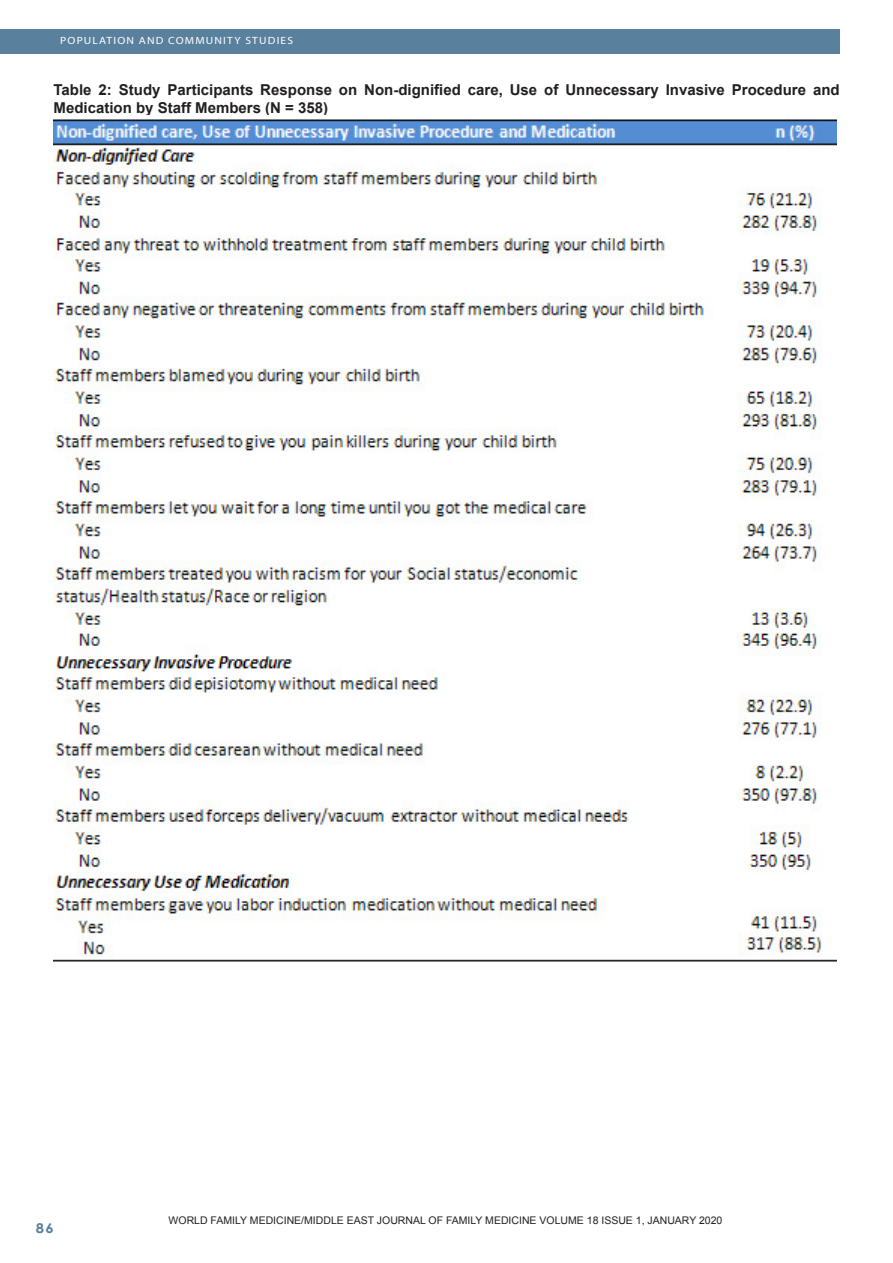
<style>
.page{position:relative;width:893px;height:1263px;background:#fff}
.page>*{position:absolute;margin:0;border:0;box-sizing:border-box;transform-origin:0 0}
.Footnote_Text{font:700 15px/18px "Arial";color:#231f20}
.t1{font:700 13.5px "Century Gothic";color:#59809c;scale:1.1 1}
.Footnote_Text-2{font:10.5px "Arial";color:#231f20}
.t2{font:10.5px "Myriad";letter-spacing:.1em;color:#fff;scale:1.1 1}
</style>
<div class="page">
<div style="left:0;top:30px;width:840px;height:24px;background:#59809c"></div>
<img style="left:54px;top:116px;width:783px;height:846px">
<p class="t2" style="left:60px;top:35px;width:213px">POPULATION AND COMMUNITY STUDIES</p>
<p class="Footnote_Text" style="left:54px;top:81px;width:788px">Table 2: Study Participants Response on Non-dignified care, Use of Unnecessary Invasive Procedure and<br>Medication by Staff Members (N = 358)</p>
<p class="t1" style="left:36px;top:1217px;width:18px">86</p>
<p class="Footnote_Text-2" style="left:169px;top:1214px;width:555px">WORLD FAMILY MEDICINE/MIDDLE EAST JOURNAL OF FAMILY MEDICINE VOLUME 18 ISSUE 1, JANUARY 2020</p>
</div>
